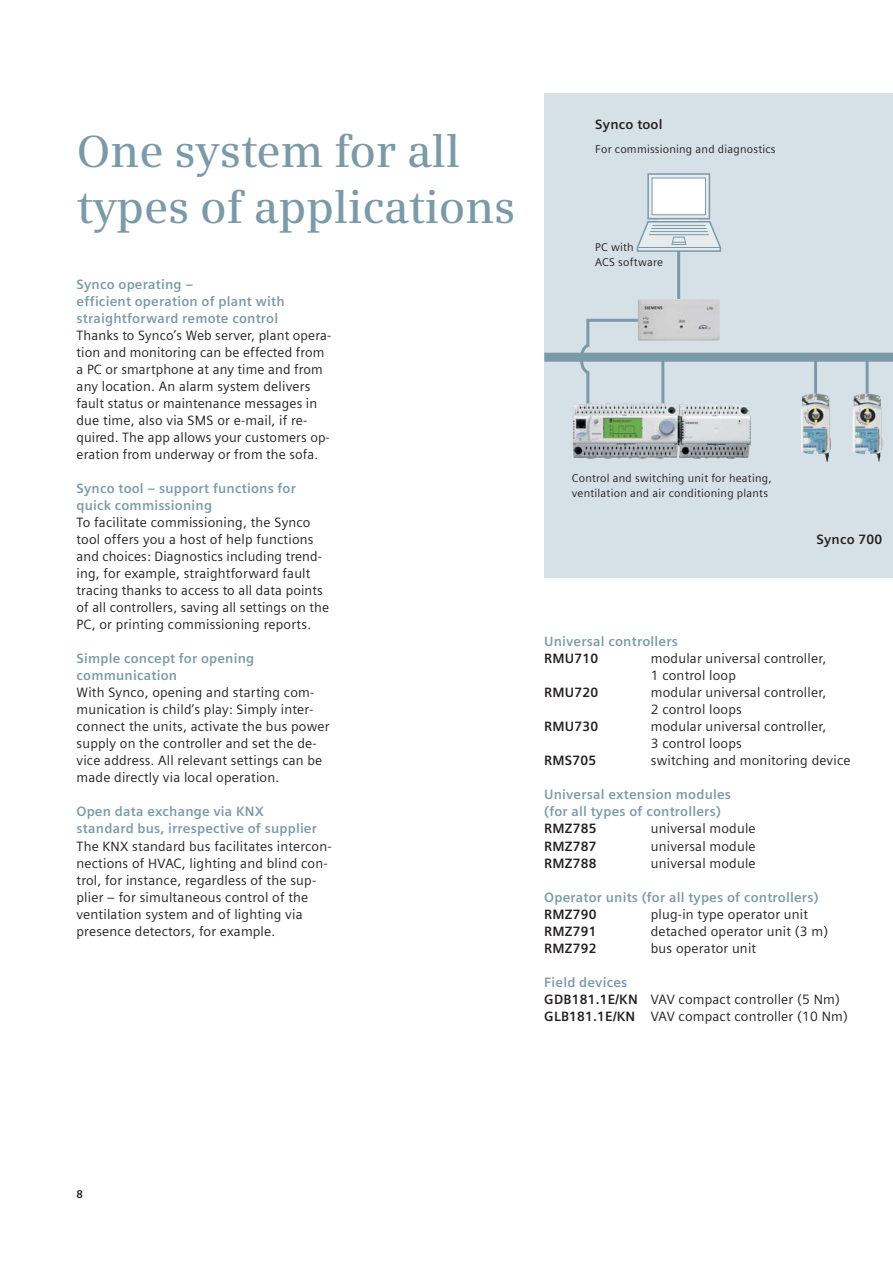
<style>
.page{position:relative;width:893px;height:1263px;background:#fff}
.page>*{position:absolute;margin:0;border:0;box-sizing:border-box;transform-origin:0 0}
.t1{font:600 45px/55.2px "Siemens Serif";letter-spacing:-.005em;color:#7b9aa9}
.t2{font:13.5px/17px "Siemens Sans";letter-spacing:.015em;color:#231f20}
.t3{font:700 13.5px/17px "Siemens Sans";letter-spacing:.015em;color:#7b9aa9}
.t4{font:700 13.5px "Siemens Sans";letter-spacing:.015em;color:#231f20}
.t5{font:11.25px/14.9px "Siemens Sans";letter-spacing:.02em;color:#231f20}
.t6{font:700 11.25px "Siemens Sans";color:#231f20}
.s1{font-weight:700;color:#7b9aa9}
.s2{font-weight:700}
</style>
<div class="page">
<div style="left:544px;top:94px;width:349px;height:484px;background:#d5e0e7"></div>
<hr style="left:661px;top:358px;width:3px;height:78px;background:#7b9aa9">
<div style="left:544px;top:353px;width:349px;height:9px;background:#7b9aa9"></div>
<svg style="left:578px;top:318px;width:80px;height:85px"></svg>
<img style="left:573px;top:403px;width:178px;height:56px">
<hr style="left:677px;top:219px;width:3px;height:102px;background:#7b9aa9">
<div style="left:658px;top:218px;width:41px;height:5px;background:#b8c8d0"></div>
<div style="left:657px;top:217px;width:42px;height:6px;border:1px solid #e6ebee"></div>
<div style="left:648px;top:174px;width:61px;height:45px;background:linear-gradient(to right,#e6ebee,#e5ebee)"></div>
<div style="left:647px;top:173px;width:63px;height:46px;border:2px solid #7b9aa9"></div>
<div style="left:652px;top:178px;width:53px;height:37px;background:#fff"></div>
<div style="left:652px;top:178px;width:54px;height:37px;border:1px solid #7b9aa9"></div>
<svg style="left:636px;top:220px;width:86px;height:33px"></svg>
<hr style="left:652px;top:225px;width:53px;height:1px;background:#7b9aa9">
<hr style="left:651px;top:228px;width:56px;height:1px;background:#7b9aa9">
<hr style="left:650px;top:231px;width:58px;height:1px;background:#7b9aa9">
<hr style="left:649px;top:234px;width:60px;height:1px;background:#7b9aa9">
<img style="left:638px;top:299px;width:82px;height:42px">
<hr style="left:814px;top:357px;width:3px;height:39px;background:#7b9aa9">
<img style="left:801px;top:393px;width:30px;height:69px">
<hr style="left:866px;top:357px;width:3px;height:39px;background:#7b9aa9">
<img style="left:853px;top:393px;width:29px;height:69px">
<h1 class="t1" style="left:77px;top:128px;width:440px">One system for all types of applications</h1>
<p class="t3" style="left:77px;top:277px;width:210px">Synco operating –<br>efficient operation of plant with straightforward remote control</p>
<p class="t2" style="left:77px;top:328px;width:256px">Thanks to Synco’s Web server, plant opera&shy;tion and monitoring can be effected from a PC or smartphone at any time and from any location. An alarm system delivers fault status or maintenance messages in due time, also via SMS or e-mail, if re&shy;quired. The app allows your customers op&shy;eration from underway or from the sofa.</p>
<p class="t3" style="left:77px;top:481px;width:221px">Synco tool – support functions for quick commissioning</p>
<p class="t2" style="left:77px;top:515px;width:254px">To facilitate commissioning, the Synco tool offers you a host of help functions and choices: Diagnostics including trend&shy;ing, for example, straightforward fault tracing thanks to access to all data points of all controllers, saving all settings on the PC, or printing commissioning reports.</p>
<p class="t3" style="left:77px;top:651px;width:179px">Simple concept for opening communication</p>
<p class="t2" style="left:77px;top:685px;width:254px">With Synco, opening and starting com&shy;munication is child’s play: Simply inter&shy;connect the units, activate the bus power supply on the controller and set the de&shy;vice address. All relevant settings can be made directly via local operation.</p>
<p class="t3" style="left:77px;top:804px;width:242px">Open data exchange via KNX standard bus, irrespective of supplier</p>
<p class="t2" style="left:77px;top:838px;width:257px">The KNX standard bus facilitates intercon&shy;nections of HVAC, lighting and blind con&shy;trol, for instance, regardless of the sup&shy;plier – for simultaneous control of the ventilation system and of lighting via presence detectors, for example.</p>
<p class="t4" style="left:595px;top:119px;width:69px">Synco tool</p>
<p class="t5" style="left:595px;top:143px;width:182px">For commissioning and diagnostics</p>
<p class="t5" style="left:595px;top:241px;width:69px">PC with<br>ACS software</p>
<p class="t5" style="left:572px;top:471px;width:201px">Control and switching unit for heating, ventilation and air conditioning plants</p>
<p class="t4" style="left:816px;top:534px;width:67px">Synco 700</p>
<p class="t3" style="left:544px;top:634px;width:135px">Universal controllers</p>
<p class="t4" style="left:544px;top:653px;width:55px">RMU710</p>
<p class="t2" style="left:651px;top:651px;width:177px">modular universal controller,<br>1 control loop</p>
<p class="t4" style="left:544px;top:687px;width:55px">RMU720</p>
<p class="t2" style="left:651px;top:685px;width:177px">modular universal controller,<br>2 control loops</p>
<p class="t4" style="left:544px;top:721px;width:55px">RMU730</p>
<p class="t2" style="left:651px;top:719px;width:177px">modular universal controller,<br>3 control loops</p>
<p class="t4" style="left:544px;top:755px;width:53px">RMS705</p>
<p class="t2" style="left:651px;top:753px;width:201px">switching and monitoring device</p>
<p class="t3" style="left:544px;top:787px;width:188px">Universal extension modules (for all types of controllers)</p>
<p class="t4" style="left:544px;top:823px;width:54px">RMZ785</p>
<p class="t2" style="left:651px;top:821px;width:106px">universal module</p>
<p class="t4" style="left:544px;top:840px;width:54px">RMZ787</p>
<p class="t2" style="left:651px;top:838px;width:106px">universal module</p>
<p class="t4" style="left:544px;top:857px;width:54px">RMZ788</p>
<p class="t2" style="left:651px;top:855px;width:106px">universal module</p>
<p class="t3" style="left:544px;top:889px;width:276px">Operator units (for all types of controllers)</p>
<p class="t4" style="left:544px;top:908px;width:54px">RMZ790</p>
<p class="t2" style="left:651px;top:907px;width:159px">plug-in type operator unit</p>
<p class="t4" style="left:544px;top:925px;width:54px">RMZ791</p>
<p class="t2" style="left:651px;top:924px;width:179px">detached operator unit (3 m)</p>
<p class="t4" style="left:544px;top:942px;width:54px">RMZ792</p>
<p class="t2" style="left:651px;top:941px;width:107px">bus operator unit</p>
<p class="t2" style="left:544px;top:975px;width:305px"><span class="s1">Field devices<br></span><span class="s2">GDB181.1E/KN</span> VAV compact controller (5 Nm)<br><span class="s2">GLB181.1E/KN</span> VAV compact controller (10 Nm)</p>
<p class="t6" style="left:77px;top:1190px;width:8px">8</p>
</div>
